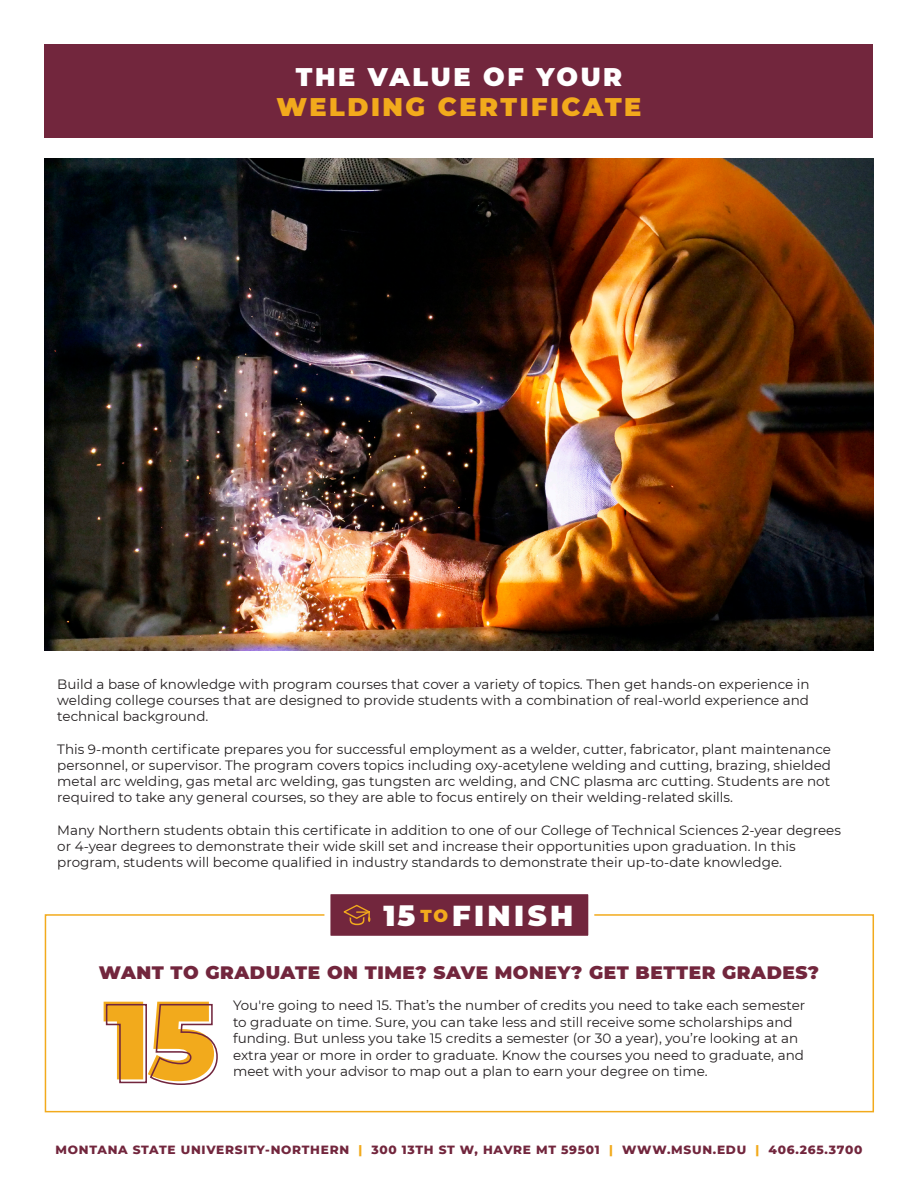
<style>
.page{position:relative;width:918px;height:1188px;background:#fff}
.page>*{position:absolute;margin:0;border:0;box-sizing:border-box;transform-origin:0 0}
.t1{font:900 111px "Montserrat";color:#f2aa1c}
.t2{font:900 28.8px "Montserrat";letter-spacing:.12em;color:#fff}
.t3{font:900 25.5px/30.6px "Montserrat";letter-spacing:.1em;color:#f2aa1c;text-align:center}
.t4{font:900 18px "Montserrat";letter-spacing:.03em;color:#72263d}
.t5{font:13.5px/16.2px "Montserrat";color:#231f20;text-align:justify}
.t6{font:800 12.15px "Montserrat";letter-spacing:.06em;color:#72263d}
.s1{color:#fff}
.s2{font-size:17.25px;color:#f2aa1c}
.s3{color:#f2aa1c}
</style>
<div class="page">
<div style="left:45px;top:914px;width:829px;height:198px;border:2px solid #f2aa1c"></div>
<img style="left:45px;top:158px;width:828px;height:493px">
<div style="left:45px;top:45px;width:828px;height:93px;background:#72263d"></div>
<svg style="left:321px;top:894px;width:276px;height:42px;background:#7e374a"></svg>
<p class="t3" style="left:277px;top:60px;width:366px"><span class="s1">THE VALUE OF YOUR<br></span>WELDING CERTIFICATE</p>
<p class="t5" style="left:57px;top:676px;width:754px">Build a base of knowledge with program courses that cover a variety of topics. Then get hands-on experience in welding college courses that are designed to provide students with a combination of real-world experience and technical background.</p>
<p class="t5" style="left:57px;top:740px;width:775px">This 9-month certificate prepares you for successful employment as a welder, cutter, fabricator, plant maintenance personnel, or supervisor. The program covers topics including oxy-acetylene welding and cutting, brazing, shielded metal arc welding, gas metal arc welding, gas tungsten arc welding, and CNC plasma arc cutting. Students are not required to take any general courses, so they are able to focus entirely on their welding-related skills.</p>
<p class="t5" style="left:57px;top:821px;width:785px;text-align:left">Many Northern students obtain this certificate in addition to one of our College of Technical Sciences 2-year degrees or 4-year degrees to demonstrate their wide skill set and increase their opportunities upon graduation. In this program, students will become qualified in industry standards to demonstrate their up-to-date knowledge.</p>
<p class="t2" style="left:384px;top:894px;width:191px">15 <span class="s2">TO</span>FINISH</p>
<p class="t4" style="left:99px;top:959px;width:722px">WANT TO GRADUATE ON TIME? SAVE MONEY? GET BETTER GRADES?</p>
<p class="t1" style="left:103px;top:957px;width:114px">15</p>
<p class="t5" style="left:233px;top:997px;width:574px;text-align:left">You're going to need 15. That’s the number of credits you need to take each semester to graduate on time. Sure, you can take less and still receive some scholarships and funding. But unless you take 15 credits a semester (or 30 a year), you’re looking at an extra year or more in order to graduate. Know the courses you need to graduate, and meet with your advisor to map out a plan to earn your degree on time.</p>
<p class="t6" style="left:56px;top:1141px;width:808px">MONTANA STATE UNIVERSITY-NORTHERN <span class="s3">|</span> 300 13TH ST W, HAVRE MT 59501 <span class="s3">|</span> WWW.MSUN.EDU <span class="s3">|</span> 406.265.3700</p>
</div>
